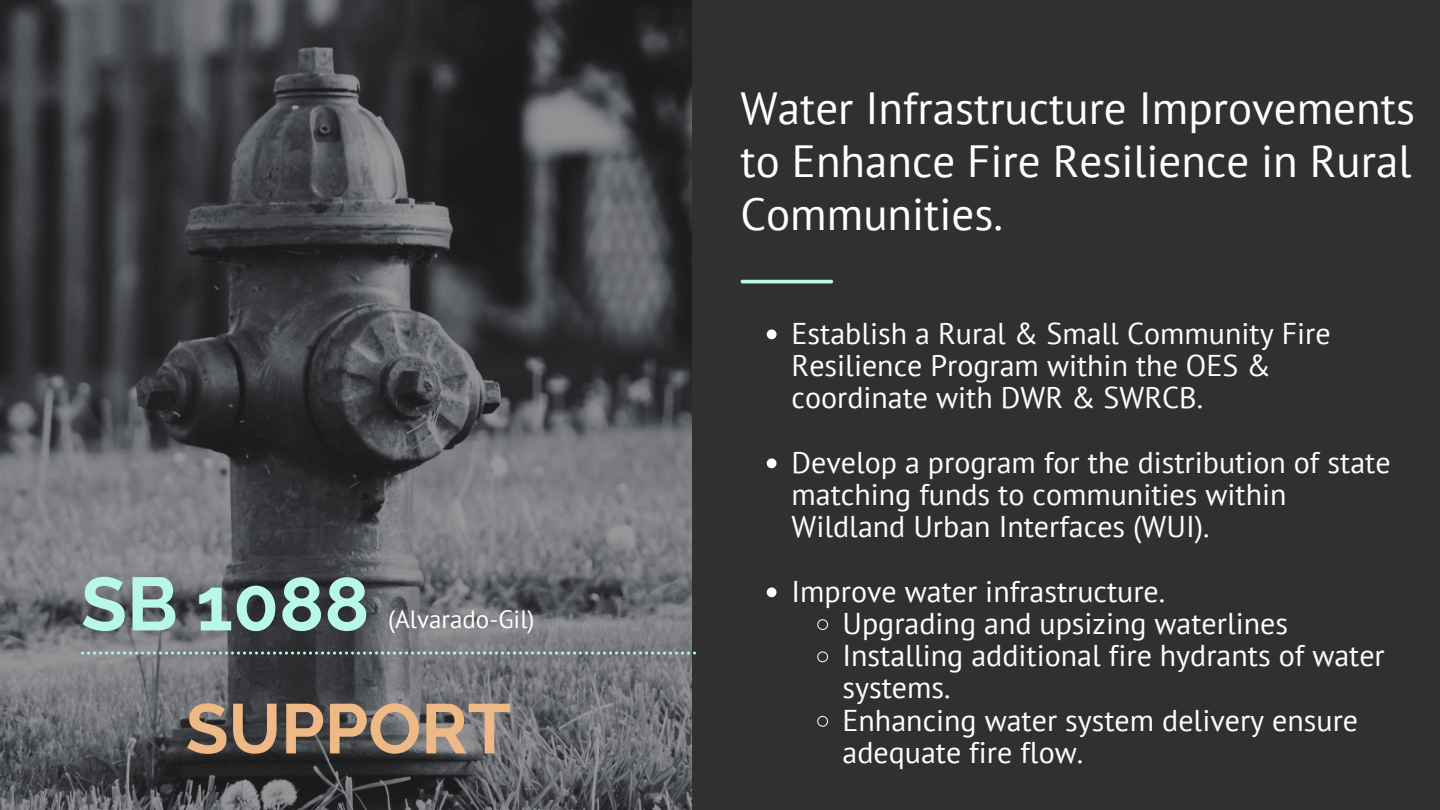
<style>
.page{position:relative;width:1440px;height:810px;background:#303030}
.page>*{position:absolute;margin:0;border:0;box-sizing:border-box;transform-origin:0 0}
.t1{font:700 75px "Raleway";color:#b7f8e9}
.t2{font:700 70px "Raleway";color:#efb986}
.t3{font:45px/53.2px "PT Sans";color:#fff;text-align:justify}
.t4{font:30px/32.2px "PT Sans";color:#fff}
.t5{font:25px "PT Sans";color:#fff}
</style>
<div class="page">
<img style="left:0;top:0;width:691px;height:810px">
<svg style="left:81px;top:652px;width:615px;height:3px;background:#859d9a"></svg>
<hr style="left:742px;top:280px;width:89px;height:3px;background:#b7f8e9">
<svg style="left:767px;top:329px;width:10px;height:10px"></svg>
<svg style="left:767px;top:458px;width:10px;height:10px"></svg>
<svg style="left:767px;top:587px;width:10px;height:10px"></svg>
<svg style="left:817px;top:619px;width:11px;height:11px"></svg>
<svg style="left:817px;top:651px;width:11px;height:12px"></svg>
<svg style="left:817px;top:716px;width:11px;height:11px"></svg>
<h1 class="t1" style="left:81px;top:560px;width:290px">SB 1088</h1>
<p class="t5" style="left:388px;top:602px;width:148px">(Alvarado-Gil)</p>
<p class="t2" style="left:186px;top:688px;width:327px">SUPPORT</p>
<h1 class="t3" style="left:741px;top:80px;width:676px">Water Infrastructure Improvements to Enhance Fire Resilience in Rural Communities.</h1>
<h2 class="t4" style="left:792px;top:316px;width:541px">Establish a Rural &amp; Small Community Fire<br>Resilience Program within the OES &amp; coordinate with DWR &amp; SWRCB.</h2>
<p class="t4" style="left:792px;top:445px;width:601px">Develop a program for the distribution of state matching funds to communities within<br>Wildland Urban Interfaces (WUI).</p>
<p class="t4" style="left:792px;top:574px;width:375px">Improve water infrastructure.</p>
<p class="t4" style="left:843px;top:607px;width:447px">Upgrading and upsizing waterlines</p>
<p class="t4" style="left:843px;top:639px;width:544px">Installing additional fire hydrants of water systems.</p>
<p class="t4" style="left:843px;top:703px;width:517px">Enhancing water system delivery ensure</p>
<p class="t4" style="left:843px;top:736px;width:242px">adequate fire flow.</p>
</div>
